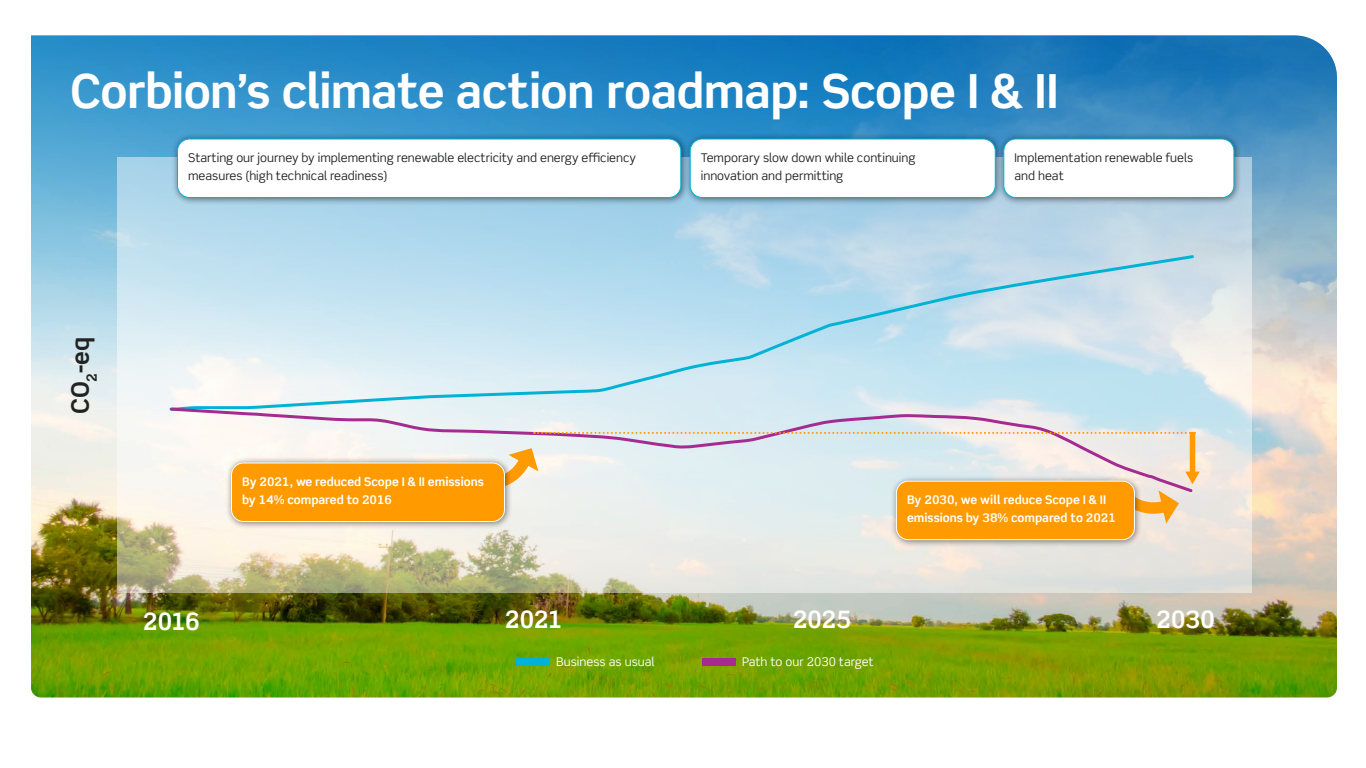
<style>
.page{position:relative;width:1366px;height:768px;background:#fff}
.page>*{position:absolute;margin:0;border:0;box-sizing:border-box;transform-origin:0 0}
.t1{font:700 47px "Scene Std";letter-spacing:-.015em;color:#fff}
.t2{font:700 24px "Scene Std";letter-spacing:-.025em;color:#fff}
.t3{font:700 24px "Scene Std";color:#202321}
.t4{font:12px/18px "Scene Std";color:#202321}
.t5{font:700 12px/18px "Scene Std";color:#fff}
.t6{font:12px "Scene Std";color:#fff}
</style>
<div class="page">
<img style="left:31px;top:35px;width:1306px;height:662px">
<svg style="left:117px;top:158px;width:1134px;height:436px"></svg>
<div style="left:171px;top:133px;width:518px;height:73px;background:#000;opacity:.5"></div>
<div style="left:178px;top:139px;width:503px;height:59px;background:#fff;border-radius:12px"></div>
<div style="left:177px;top:138px;width:504px;height:60px;border:1px solid #00b3d5;border-radius:12px"></div>
<div style="left:684px;top:133px;width:319px;height:73px;background:#000;opacity:.5"></div>
<div style="left:690px;top:139px;width:305px;height:59px;background:#fff;border-radius:12px"></div>
<div style="left:690px;top:138px;width:306px;height:60px;border:1px solid #00b3d5;border-radius:12px"></div>
<div style="left:997px;top:133px;width:245px;height:73px;background:#000;opacity:.5"></div>
<div style="left:1004px;top:139px;width:230px;height:59px;background:#fff;border-radius:12px"></div>
<div style="left:1003px;top:138px;width:231px;height:60px;border:1px solid #00b3d5;border-radius:12px"></div>
<div style="left:516px;top:658px;width:34px;height:8px;background:#00b3d5"></div>
<div style="left:702px;top:658px;width:34px;height:8px;background:#a52b91"></div>
<svg style="left:168px;top:253px;width:1028px;height:159px"></svg>
<svg style="left:168px;top:406px;width:1027px;height:88px"></svg>
<svg style="left:494px;top:432px;width:706px;height:92px"></svg>
<div style="left:890px;top:475px;width:253px;height:73px;background:#000;opacity:.5"></div>
<div style="left:896px;top:481px;width:238px;height:59px;background:#ff9a00;border-radius:12px"></div>
<div style="left:896px;top:481px;width:239px;height:59px;border:1px solid #fff;border-radius:12px"></div>
<div style="left:225px;top:457px;width:288px;height:73px;background:#000;opacity:.5"></div>
<div style="left:232px;top:463px;width:272px;height:59px;background:#ff9a00;border-radius:12px"></div>
<div style="left:231px;top:462px;width:274px;height:60px;border:1px solid #fff;border-radius:12px"></div>
<h1 class="t1" style="left:70px;top:62px;width:990px">Corbion’s climate action roadmap: Scope I &amp; II</h1>
<p class="t4" style="left:188px;top:149px;width:449px">Starting our journey by implementing renewable electricity and energy efficiency measures (high technical readiness)</p>
<p class="t4" style="left:701px;top:149px;width:216px">Temporary slow down while continuing innovation and permitting</p>
<p class="t4" style="left:1014px;top:149px;width:180px">Implementation renewable fuels and heat</p>
<h2 class="t3" style="left:65px;top:414px;width:79px;rotate:-90deg">CO<sub>2</sub>-eq</h2>
<p class="t5" style="left:242px;top:473px;width:243px">By 2021, we reduced Scope I &amp; II emissions by 14% compared to 2016</p>
<p class="t5" style="left:907px;top:491px;width:211px">By 2030, we will reduce Scope I &amp; II emissions by 38% compared to 2021</p>
<h2 class="t2" style="left:143px;top:606px;width:59px">2016</h2>
<h2 class="t2" style="left:505px;top:604px;width:59px">2021</h2>
<h2 class="t2" style="left:793px;top:604px;width:60px">2025</h2>
<h2 class="t2" style="left:1156px;top:604px;width:60px">2030</h2>
<p class="t6" style="left:556px;top:654px;width:100px">Business as usual</p>
<p class="t6" style="left:742px;top:654px;width:133px">Path to our 2030 target</p>
</div>
